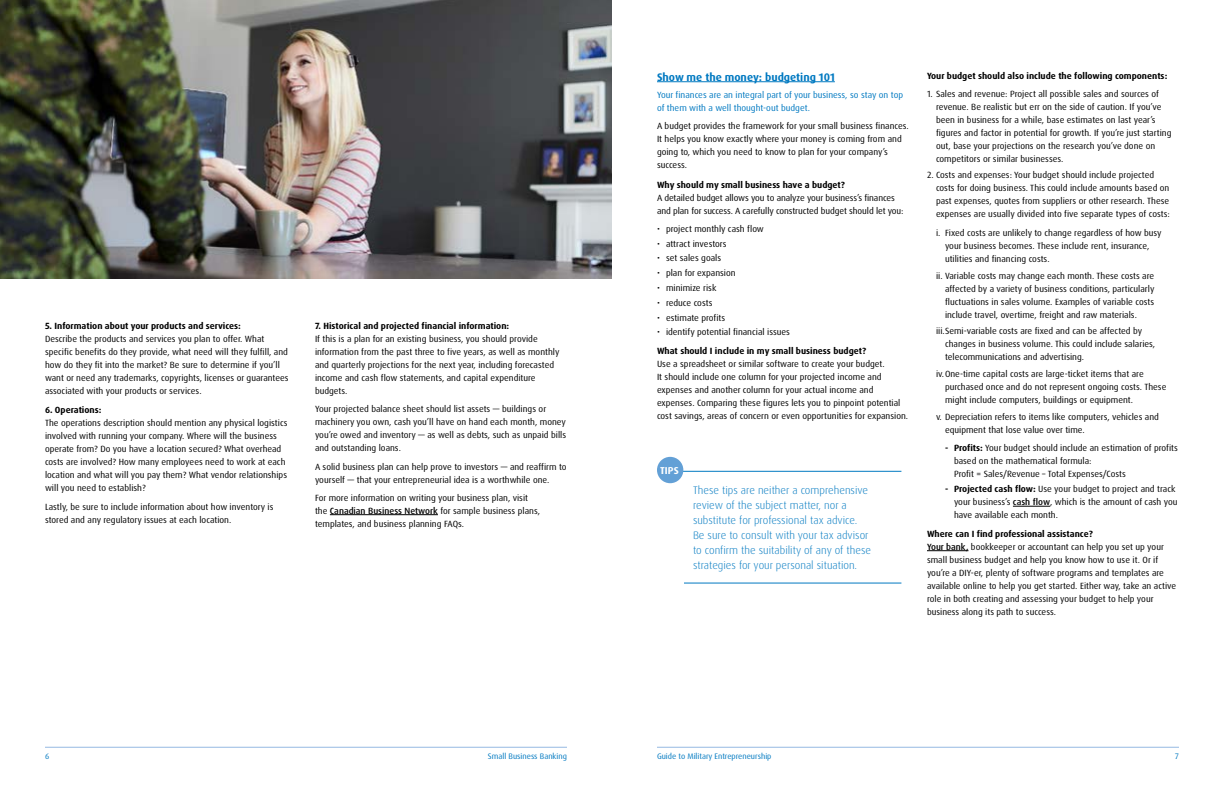
<style>
.page{position:relative;width:1224px;height:792px;background:#fff}
.page>*{position:absolute;margin:0;border:0;box-sizing:border-box;transform-origin:0 0}
.Tips_Text__keylines{font:300 11px/15px "Dax Pro";color:#0079c1}
.Headline_TOC_H3{font:700 11px "Dax Pro";color:#0079c1}
.Intro_Copy_Blue__14{font:700 10px "Dax Pro";color:#fff}
.Body_Copy_P{font:9px/13px "Dax Pro";color:#000}
.Subhead_bold_9pt_H4{font:700 9px "Dax Pro";color:#000}
.Subhead_bold_9pt_H5{font:700 9px "Dax Pro";color:#000}
.Body_Copy_P-2{font:9px/13px "Dax Pro";color:#0079c1}
.t1{font:8px "Dax Pro";color:#0079c1}
.s1{font-weight:500}
.s2{font-weight:700}
</style>
<div class="page">
<hr style="left:45px;top:747px;width:522px;height:1px;background:#95b9e2">
<hr style="left:657px;top:747px;width:522px;height:1px;background:#95b9e2">
<hr style="left:657px;top:81px;width:178px;height:1px;background:#0079c1">
<hr style="left:675px;top:471px;width:226px;height:1px;background:#0079c1">
<hr style="left:684px;top:583px;width:217px;height:1px;background:#0079c1">
<div style="left:657px;top:457px;width:26px;height:26px;background:#63a0d6;border-radius:50%"></div>
<img style="left:0;top:0;width:612px;height:279px">
<hr style="left:330px;top:514px;width:108px;height:1px;background:#000">
<hr style="left:1013px;top:506px;width:37px;height:1px;background:#000">
<hr style="left:927px;top:550px;width:41px;height:1px;background:#000">
<h5 class="Subhead_bold_9pt_H5" style="left:45px;top:320px;width:197px">5. Information about your products and services:</h5>
<p class="Body_Copy_P" style="left:45px;top:332px;width:245px">Describe the products and services you plan to offer. What specific benefits do they provide, what need will they fulfill, and how do they fit into the market? Be sure to determine if you’ll want or need any trademarks, copyrights, licenses or guarantees associated with your products or services.</p>
<h5 class="Subhead_bold_9pt_H5" style="left:45px;top:404px;width:58px">6. Operations:</h5>
<p class="Body_Copy_P" style="left:45px;top:417px;width:244px">The operations description should mention any physical logistics involved with running your company. Where will the business operate from? Do you have a location secured? What overhead costs are involved? How many employees need to work at each location and what will you pay them? What vendor relationships will you need to establish?</p>
<p class="Body_Copy_P" style="left:45px;top:500px;width:230px">Lastly, be sure to include information about how inventory is stored and any regulatory issues at each location.</p>
<h5 class="Subhead_bold_9pt_H5" style="left:315px;top:320px;width:196px">7. Historical and projected financial information:</h5>
<p class="Body_Copy_P" style="left:315px;top:332px;width:246px">If this is a plan for an existing business, you should provide information from the past three to five years, as well as monthly and quarterly projections for the next year, including forecasted income and cash flow statements, and capital expenditure budgets.</p>
<p class="Body_Copy_P" style="left:315px;top:403px;width:253px">Your projected balance sheet should list assets — buildings or machinery you own, cash you’ll have on hand each month, money you’re owed and inventory — as well as debts, such as unpaid bills and outstanding loans.</p>
<p class="Body_Copy_P" style="left:315px;top:460px;width:253px">A solid business plan can help prove to investors — and reaffirm to yourself — that your entrepreneurial idea is a worthwhile one.</p>
<p class="Body_Copy_P" style="left:315px;top:491px;width:227px">For more information on writing your business plan, visit the <span class="s1">Canadian Business Network</span> for sample business plans, templates, and business planning FAQs.</p>
<h3 class="Headline_TOC_H3" style="left:657px;top:70px;width:179px">Show me the money: budgeting 101</h3>
<p class="Body_Copy_P-2" style="left:657px;top:89px;width:248px">Your finances are an integral part of your business, so stay on top of them with a well thought-out budget.</p>
<p class="Body_Copy_P" style="left:657px;top:120px;width:253px">A budget provides the framework for your small business finances.<br>It helps you know exactly where your money is coming from and going to, which you need to know to plan for your company’s success.</p>
<h4 class="Subhead_bold_9pt_H4" style="left:657px;top:179px;width:189px">Why should my small business have a budget?</h4>
<p class="Body_Copy_P" style="left:657px;top:191px;width:248px">A detailed budget allows you to analyze your business’s finances and plan for success. A carefully constructed budget should let you:</p>
<p class="Body_Copy_P" style="left:657px;top:222px;width:108px">• project monthly cash flow</p>
<p class="Body_Copy_P" style="left:657px;top:237px;width:71px">• attract investors</p>
<p class="Body_Copy_P" style="left:657px;top:252px;width:66px">• set sales goals</p>
<p class="Body_Copy_P" style="left:657px;top:267px;width:80px">• plan for expansion</p>
<p class="Body_Copy_P" style="left:657px;top:281px;width:61px">• minimize risk</p>
<p class="Body_Copy_P" style="left:657px;top:296px;width:57px">• reduce costs</p>
<p class="Body_Copy_P" style="left:657px;top:311px;width:70px">• estimate profits</p>
<p class="Body_Copy_P" style="left:657px;top:326px;width:134px">• identify potential financial issues</p>
<h4 class="Subhead_bold_9pt_H4" style="left:657px;top:345px;width:211px">What should I include in my small business budget?</h4>
<p class="Body_Copy_P" style="left:657px;top:357px;width:253px">Use a spreadsheet or similar software to create your budget.<br>It should include one column for your projected income and expenses and another column for your actual income and expenses. Comparing these figures lets you to pinpoint potential cost savings, areas of concern or even opportunities for expansion.</p>
<p class="Intro_Copy_Blue__14" style="left:660px;top:464px;width:20px">TIPS</p>
<p class="Tips_Text__keylines" style="left:693px;top:483px;width:180px">These tips are neither a comprehensive review of the subject matter, nor a substitute for professional tax advice.<br>Be sure to consult with your tax advisor to confirm the suitability of any of these strategies for your personal situation.</p>
<h4 class="Subhead_bold_9pt_H4" style="left:927px;top:70px;width:242px">Your budget should also include the following components:</h4>
<p class="Body_Copy_P" style="left:936px;top:87px;width:237px;text-indent:-9px">1. Sales and revenue: Project all possible sales and sources of revenue. Be realistic but err on the side of caution. If you’ve been in business for a while, base estimates on last year’s figures and factor in potential for growth. If you’re just starting out, base your projections on the research you’ve done on competitors or similar businesses.</p>
<p class="Body_Copy_P" style="left:936px;top:169px;width:235px;text-indent:-9px">2. Costs and expenses: Your budget should include projected costs for doing business. This could include amounts based on past expenses, quotes from suppliers or other research. These expenses are usually divided into five separate types of costs:</p>
<p class="Body_Copy_P" style="left:945px;top:227px;width:218px;text-indent:-9px">i. Fixed costs are unlikely to change regardless of how busy your business becomes. These include rent, insurance, utilities and financing costs.</p>
<p class="Body_Copy_P" style="left:945px;top:269px;width:211px;text-align:justify;text-indent:-9px">ii. Variable costs may change each month. These costs are affected by a variety of business conditions, particularly fluctuations in sales volume. Examples of variable costs include travel, overtime, freight and raw materials.</p>
<p class="Body_Copy_P" style="left:945px;top:325px;width:212px;text-indent:-9px">iii.Semi-variable costs are fixed and can be affected by changes in business volume. This could include salaries, telecommunications and advertising.</p>
<p class="Body_Copy_P" style="left:945px;top:367px;width:223px;text-indent:-9px">iv.One-time capital costs are large-ticket items that are purchased once and do not represent ongoing costs. These might include computers, buildings or equipment.</p>
<p class="Body_Copy_P" style="left:945px;top:410px;width:215px;text-indent:-9px">v. Depreciation refers to items like computers, vehicles and equipment that lose value over time.</p>
<p class="Body_Copy_P" style="left:954px;top:442px;width:225px;text-indent:-9px"><span class="s2">- Profits:</span> Your budget should include an estimation of profits based on the mathematical formula:<br>Profit = Sales/Revenue – Total Expenses/Costs</p>
<p class="Body_Copy_P" style="left:954px;top:483px;width:225px;text-indent:-9px"><span class="s2">- Projected cash flow:</span> Use your budget to project and track your business’s <span class="s1">cash flow</span>, which is the amount of cash you have available each month.</p>
<h4 class="Subhead_bold_9pt_H4" style="left:927px;top:528px;width:167px">Where can I find professional assistance?</h4>
<p class="Body_Copy_P" style="left:927px;top:540px;width:251px"><span class="s1">Your bank,</span> bookkeeper or accountant can help you set up your small business budget and help you know how to use it. Or if you’re a DIY-er, plenty of software programs and templates are available online to help you get started. Either way, take an active role in both creating and assessing your budget to help your business along its path to success.</p>
<p class="t1" style="left:45px;top:751px;width:6px">6</p>
<p class="t1" style="left:488px;top:751px;width:81px">Small Business Banking</p>
<p class="t1" style="left:657px;top:751px;width:116px">Guide to Military Entrepreneurship</p>
<p class="t1" style="left:1175px;top:751px;width:5px">7</p>
</div>
